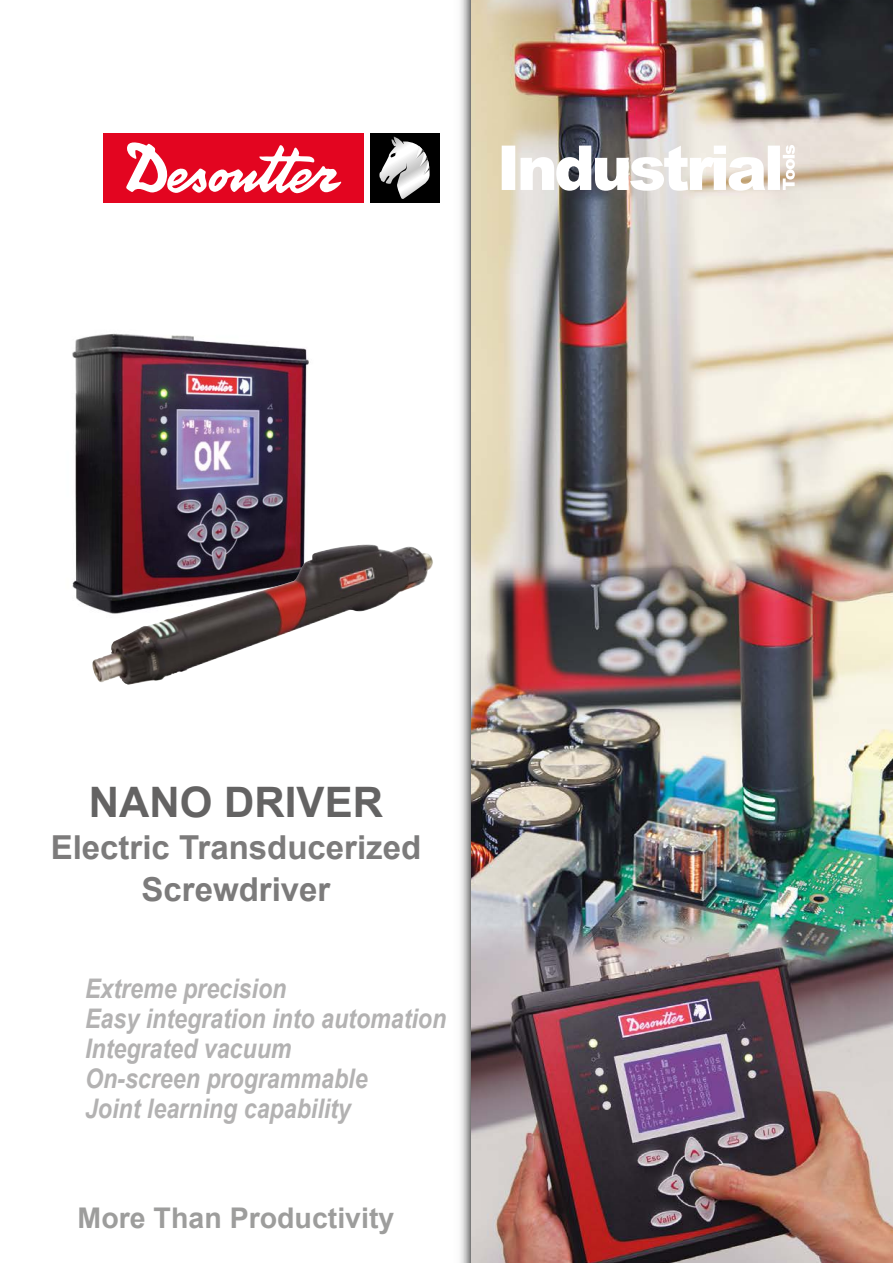
<style>
.page{position:relative;width:893px;height:1263px;background:#fff}
.page>*{position:absolute;margin:0;border:0;box-sizing:border-box;transform-origin:0 0}
.t1{font:700 42px "Arial";color:#646363}
.t2{font:700 33px/42px "Arial";color:#7c7b7b;text-align:center}
.t3{font:700 28.5px "Arial";color:#9d9d9c}
.t4{font:italic 700 27px/30px "Arial";color:#b3b2b2;scale:.86 1}
</style>
<div class="page">
<img style="left:460px;top:0;width:433px;height:1263px">
<svg style="left:502px;top:145px;width:293px;height:46px"></svg>
<div style="left:370px;top:133px;width:69px;height:70px;background:#000"></div>
<div style="left:104px;top:133px;width:260px;height:70px;background:#e30520"></div>
<svg style="left:126px;top:142px;width:216px;height:52px"></svg>
<svg style="left:379px;top:137px;width:51px;height:62px"></svg>
<img style="left:72px;top:333px;width:237px;height:276px">
<img style="left:95px;top:546px;width:250px;height:114px">
<h1 class="t1" style="left:89px;top:774px;width:295px">NANO DRIVER</h1>
<p class="t2" style="left:51px;top:828px;width:372px">Electric Transducerized<br>Screwdriver</p>
<p class="t4" style="left:85px;top:974px;width:422px">Extreme precision<br>Easy integration into automation<br>Integrated vacuum<br>On-screen programmable<br>Joint learning capability</p>
<p class="t3" style="left:78px;top:1198px;width:318px">More Than Productivity</p>
</div>
